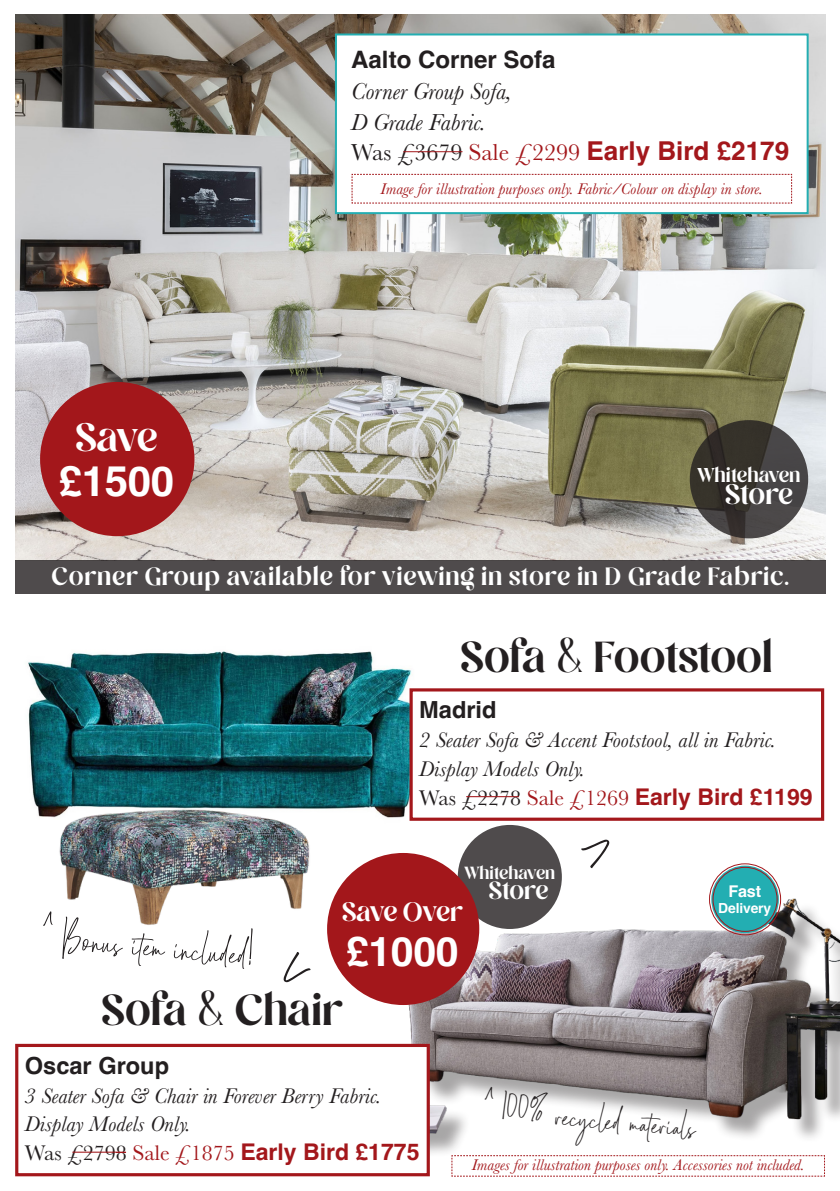
<style>
.page{position:relative;width:840px;height:1191px;background:#fff}
.page>*{position:absolute;margin:0;border:0;box-sizing:border-box;transform-origin:0 0}
.t1{font:49.4px "Goldenside";color:#231f20}
.t2{font:48px "Megan Demo Font";letter-spacing:-.005em;color:#231f20}
.t3{font:44px "Megan Demo Font";color:#fff}
.t4{font:43.6px "Goldenside";color:#231f20}
.t5{font:700 42px "Helvetica";color:#fff}
.t6{font:700 41px "Helvetica";color:#fff}
.t7{font:31.2px "Megan Demo Font";letter-spacing:-.02em;color:#fff}
.t8{font:29.6px "Megan Demo Font";letter-spacing:-.015em;color:#fff}
.t9{font:27.6px "Megan Demo Font";letter-spacing:.03em;color:#fff}
.t10{font:27.4px "Megan Demo Font";letter-spacing:-.02em;color:#fff}
.t11{font:700 26px "Helvetica";color:#a3171b}
.t12{font:italic 24px "Baskerville";color:#231f20}
.t13{font:700 24px "Helvetica";color:#231f20}
.t14{font:700 23.6px "Helvetica";color:#231f20}
.t15{font:700 23px "Helvetica";color:#a3171b}
.t16{font:22.2px "Megan Demo Font";color:#fff}
.t17{font:italic 22px/28.8px "Baskerville";color:#231f20}
.t18{font:19.4px "Megan Demo Font";color:#fff}
.t19{font:700 16.2px "Helvetica";color:#fff}
.t20{font:italic 16px "Baskerville";color:#a3171b}
.t21{font:700 13.8px "Helvetica";letter-spacing:-.01em;color:#fff}
.s1{font-family:"Baskerville";font-weight:400;font-size:24px;color:#231f20}
.s2{font-family:"Baskerville";font-weight:400;font-size:24px}
.s3{font-family:"glossy"}
.s4{font-family:"Baskerville";font-weight:400;font-size:22px;color:#231f20}
.s5{font-family:"Baskerville";font-weight:400;font-size:22px}
</style>
<div class="page">
<img style="left:15px;top:15px;width:810px;height:545px">
<svg style="left:689px;top:420px;width:118px;height:118px;background:#3e3a36"></svg>
<div style="left:335px;top:33px;width:473px;height:181px;background:#fff;border:2px solid #23aeb2"></div>
<hr style="left:403px;top:151px;width:59px;height:1px;background:#a3171b">
<div style="left:40px;top:382px;width:154px;height:154px;background:#a3171b;border-radius:50%"></div>
<div style="left:15px;top:560px;width:810px;height:34px;background:#4f4b4c"></div>
<img style="left:28px;top:651px;width:384px;height:167px">
<img style="left:44px;top:781px;width:287px;height:164px">
<img style="left:391px;top:863px;width:448px;height:283px">
<div style="left:15px;top:1043px;width:414px;height:133px;background:#fff;border:3px solid #a3171b"></div>
<hr style="left:72px;top:1151px;width:54px;height:1px;background:#a3171b">
<div style="left:409px;top:688px;width:414px;height:133px;background:#fff;border:3px solid #a3171b"></div>
<hr style="left:466px;top:796px;width:52px;height:1px;background:#a3171b">
<div style="left:457px;top:825px;width:104px;height:104px;background:#4f4b4c;border-radius:50%"></div>
<div style="left:710px;top:865px;width:68px;height:68px;background:#23aeb2;border-radius:50%"></div>
<div style="left:708px;top:863px;width:72px;height:72px;border:1px solid #a3171b;border-radius:50%"></div>
<div style="left:712px;top:867px;width:65px;height:64px;border:1px solid #a3171b;border-radius:50%"></div>
<svg style="left:451px;top:1155px;width:373px;height:21px"></svg>
<div style="left:327px;top:853px;width:152px;height:152px;background:#a3171b;border-radius:50%"></div>
<svg style="left:351px;top:174px;width:440px;height:30px"></svg>
<svg style="left:580px;top:863px;width:36px;height:6px"></svg>
<p class="t13" style="left:351px;top:45px;width:206px">Aalto Corner Sofa</p>
<p class="t12" style="left:351px;top:75px;width:162px">Corner Group Sofa,</p>
<p class="t12" style="left:351px;top:106px;width:136px">D Grade Fabric.</p>
<p class="t11" style="left:351px;top:135px;width:439px"><span class="s1">Was £3679</span> <span class="s2">Sale £2299</span> Early Bird £2179</p>
<p class="t3" style="left:75px;top:419px;width:84px">Save</p>
<p class="t5" style="left:59px;top:456px;width:117px">£1500</p>
<p class="t20" style="left:380px;top:178px;width:383px">Image for illustration purposes only. Fabric/Colour on display in store.</p>
<p class="t16" style="left:697px;top:466px;width:105px">Whitehaven</p>
<p class="t7" style="left:724px;top:481px;width:69px">Store</p>
<h3 class="t9" style="left:52px;top:565px;width:738px">Corner Group available for viewing in store in D Grade Fabric.</h3>
<p class="t2" style="left:460px;top:637px;width:313px">Sofa <span class="s3">&amp;</span> Footstool</p>
<p class="t1" style="left:44px;top:899px;width:214px;rotate:5deg">^ Bonus item included!</p>
<p class="t14" style="left:419px;top:695px;width:79px">Madrid</p>
<p class="t17" style="left:419px;top:725px;width:358px">2 Seater Sofa &amp; Accent Footstool, all in Fabric.<br>Display Models Only.</p>
<p class="t15" style="left:419px;top:782px;width:394px"><span class="s4">Was £2278</span> <span class="s5">Sale £1269</span> Early Bird £1199</p>
<p class="t18" style="left:464px;top:865px;width:92px">Whitehaven</p>
<p class="t10" style="left:488px;top:879px;width:61px">Store</p>
<p class="t19" style="left:728px;top:881px;width:34px">Fast</p>
<p class="t21" style="left:717px;top:899px;width:54px">Delivery</p>
<p class="t8" style="left:342px;top:899px;width:122px">Save Over</p>
<p class="t6" style="left:346px;top:926px;width:114px">£1000</p>
<p class="t2" style="left:101px;top:990px;width:242px">Sofa <span class="s3">&amp;</span> Chair</p>
<p class="t14" style="left:25px;top:1051px;width:146px">Oscar Group</p>
<p class="t17" style="left:25px;top:1081px;width:358px">3 Seater Sofa &amp; Chair in Forever Berry Fabric.</p>
<p class="t17" style="left:25px;top:1109px;width:167px">Display Models Only.</p>
<p class="t15" style="left:25px;top:1138px;width:396px"><span class="s4">Was £2798</span> <span class="s5">Sale £1875</span> Early Bird £1775</p>
<p class="t4" style="left:485px;top:1077px;width:216px;rotate:5deg">^ 100% recycled materials</p>
<p class="t20" style="left:471px;top:1154px;width:334px">Images for illustration purposes only. Accessories not included.</p>
</div>
